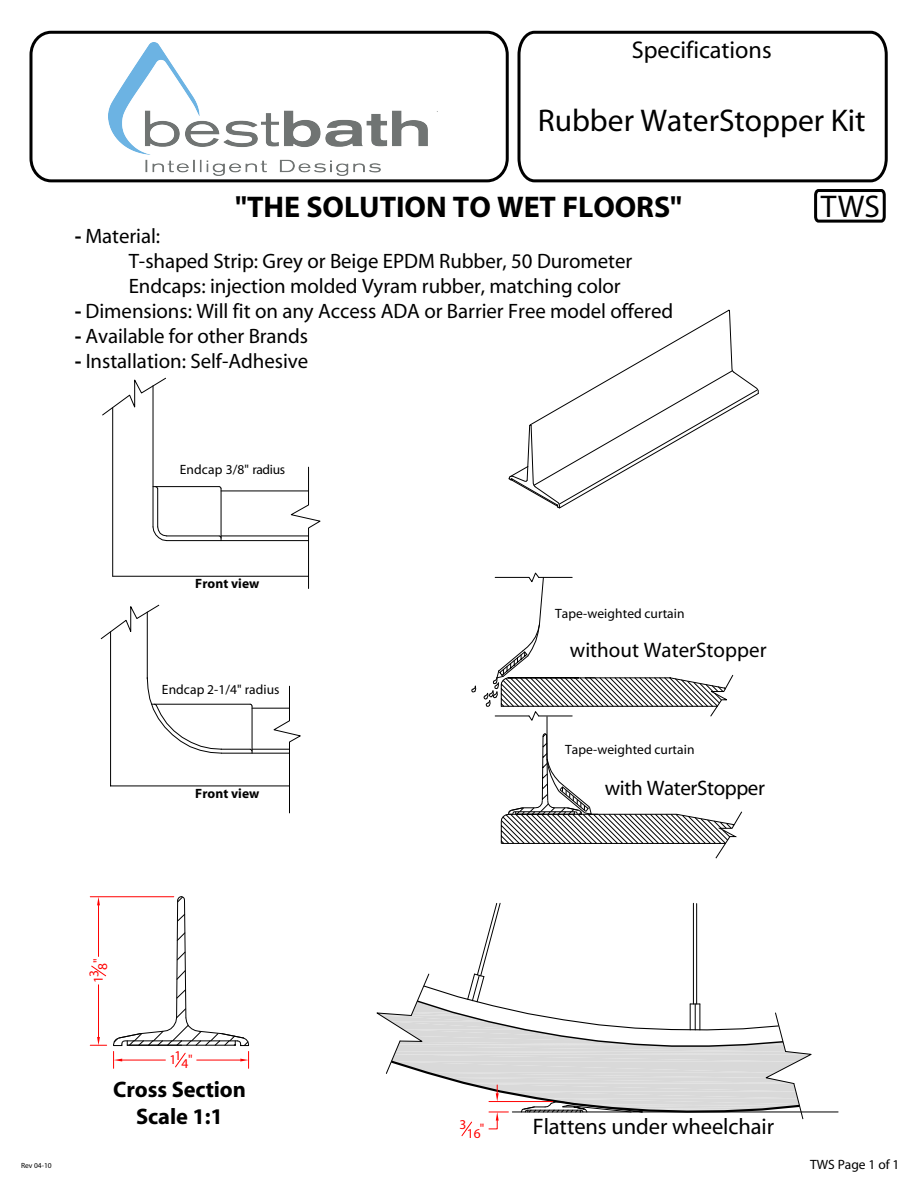
<style>
.page{position:relative;width:918px;height:1188px;background:#fff}
.page>*{position:absolute;margin:0;border:0;box-sizing:border-box;transform-origin:0 0}
.t1{font:31.5px "Myriad";color:#000}
.t2{font:700 30px "Myriad";color:#000}
.t3{font:24.3px "Myriad";color:#000}
.t4{font:22.5px "Myriad";letter-spacing:-.005em;color:#000}
.t5{font:700 22.5px/27px "Myriad";letter-spacing:-.005em;color:#000;text-align:center}
.t6{font:21px "Myriad";color:#000}
.t7{font:21px "Myriad";letter-spacing:-.02em;color:#000}
.t8{font:20.85px/25px "Myriad";letter-spacing:-.005em;color:#000}
.t9{font:13.5px "Myriad";letter-spacing:.005em;color:#000}
.t10{font:700 13.5px "Myriad";letter-spacing:.005em;color:#000}
.t11{font:13.5px "Myriad";color:#f00}
.t12{font:7.5px "Myriad";color:#000}
.s1{font-weight:700}
</style>
<div class="page">
<svg style="left:814px;top:189px;width:72px;height:34px"></svg>
<svg style="left:517px;top:30px;width:371px;height:153px"></svg>
<svg style="left:29px;top:30px;width:480px;height:153px"></svg>
<svg style="left:508px;top:309px;width:251px;height:200px"></svg>
<hr style="left:90px;top:896px;width:84px;height:1px;background:#f00">
<hr style="left:98px;top:985px;width:1px;height:52px;background:#f00">
<hr style="left:98px;top:905px;width:1px;height:51px;background:#f00">
<svg style="left:90px;top:1037px;width:17px;height:9px"></svg>
<svg style="left:97px;top:897px;width:3px;height:8px"></svg>
<svg style="left:91px;top:966px;width:15px;height:10px"></svg>
<svg style="left:376px;top:902px;width:463px;height:234px"></svg>
<hr style="left:111px;top:786px;width:178px;height:1px;background:#000">
<hr style="left:147px;top:612px;width:1px;height:67px;background:#000">
<hr style="left:110px;top:632px;width:1px;height:154px;background:#000">
<svg style="left:100px;top:604px;width:60px;height:36px"></svg>
<hr style="left:252px;top:708px;width:37px;height:1px;background:#000">
<hr style="left:221px;top:753px;width:68px;height:1px;background:#000">
<svg style="left:272px;top:685px;width:29px;height:129px"></svg>
<hr style="left:252px;top:749px;width:37px;height:1px;background:#000">
<svg style="left:146px;top:677px;width:107px;height:77px"></svg>
<svg style="left:113px;top:896px;width:136px;height:172px"></svg>
<hr style="left:153px;top:386px;width:1px;height:141px;background:#000">
<hr style="left:112px;top:408px;width:1px;height:168px;background:#000">
<hr style="left:113px;top:576px;width:196px;height:1px;background:#000">
<svg style="left:102px;top:377px;width:64px;height:39px"></svg>
<hr style="left:167px;top:540px;width:142px;height:1px;background:#000">
<svg style="left:152px;top:526px;width:16px;height:15px"></svg>
<hr style="left:221px;top:491px;width:88px;height:1px;background:#000">
<svg style="left:289px;top:466px;width:32px;height:123px"></svg>
<hr style="left:221px;top:489px;width:1px;height:52px;background:#000">
<hr style="left:153px;top:486px;width:66px;height:1px;background:#000">
<hr style="left:221px;top:536px;width:88px;height:1px;background:#000">
<hr style="left:157px;top:489px;width:1px;height:38px;background:#000">
<hr style="left:167px;top:536px;width:52px;height:1px;background:#000">
<svg style="left:471px;top:685px;width:5px;height:8px"></svg>
<svg style="left:483px;top:572px;width:259px;height:287px"></svg>
<hr style="left:495px;top:577px;width:34px;height:1px;background:#000">
<hr style="left:539px;top:577px;width:33px;height:1px;background:#000">
<img style="left:108px;top:42px;width:329px;height:133px">
<p class="t3" style="left:632px;top:37px;width:142px">Specifications</p>
<h1 class="t1" style="left:538px;top:105px;width:329px">Rubber WaterStopper Kit</h1>
<h2 class="t2" style="left:235px;top:191px;width:448px">"THE SOLUTION TO WET FLOORS"</h2>
<p class="t8" style="left:129px;top:224px;width:505px;text-indent:-54px"><span class="s1">-</span> Material:<br>T-shaped Strip: Grey or Beige EPDM Rubber, 50 Durometer<br>Endcaps: injection molded Vyram rubber, matching color</p>
<p class="t8" style="left:75px;top:299px;width:600px"><span class="s1">-</span> Dimensions: Will fit on any Access ADA or Barrier Free model offered</p>
<p class="t8" style="left:75px;top:324px;width:235px"><span class="s1">-</span> Available for other Brands</p>
<p class="t8" style="left:75px;top:349px;width:235px"><span class="s1">-</span> Installation: Self-Adhesive</p>
<p class="t9" style="left:180px;top:463px;width:107px">Endcap 3/8" radius</p>
<p class="t10" style="left:195px;top:577px;width:66px">Front view</p>
<p class="t9" style="left:162px;top:683px;width:119px">Endcap 2-1/4" radius</p>
<p class="t10" style="left:195px;top:787px;width:66px">Front view</p>
<p class="t9" style="left:555px;top:606px;width:131px">Tape-weighted curtain</p>
<p class="t6" style="left:570px;top:640px;width:198px">without WaterStopper</p>
<p class="t9" style="left:565px;top:743px;width:131px">Tape-weighted curtain</p>
<p class="t7" style="left:605px;top:777px;width:162px">with WaterStopper</p>
<h1 class="t1" style="left:821px;top:191px;width:61px">TWS</h1>
<p class="t12" style="left:21px;top:1162px;width:32px">Rev 04-10</p>
<p class="t11" style="left:94px;top:970px;width:13px;rotate:-90deg">8"</p>
<p class="t11" style="left:89px;top:983px;width:14px;rotate:-90deg">13</p>
<p class="t11" style="left:169px;top:1051px;width:13px">11</p>
<p class="t11" style="left:182px;top:1055px;width:13px">4"</p>
<p class="t5" style="left:113px;top:1077px;width:134px">Cross Section<br>Scale 1:1</p>
<p class="t11" style="left:459px;top:1118px;width:8px">3</p>
<p class="t11" style="left:467px;top:1126px;width:19px">16"</p>
<p class="t4" style="left:533px;top:1116px;width:243px">Flattens under wheelchair</p>
<p class="t9" style="left:810px;top:1157px;width:91px">TWS Page 1 of 1</p>
</div>
